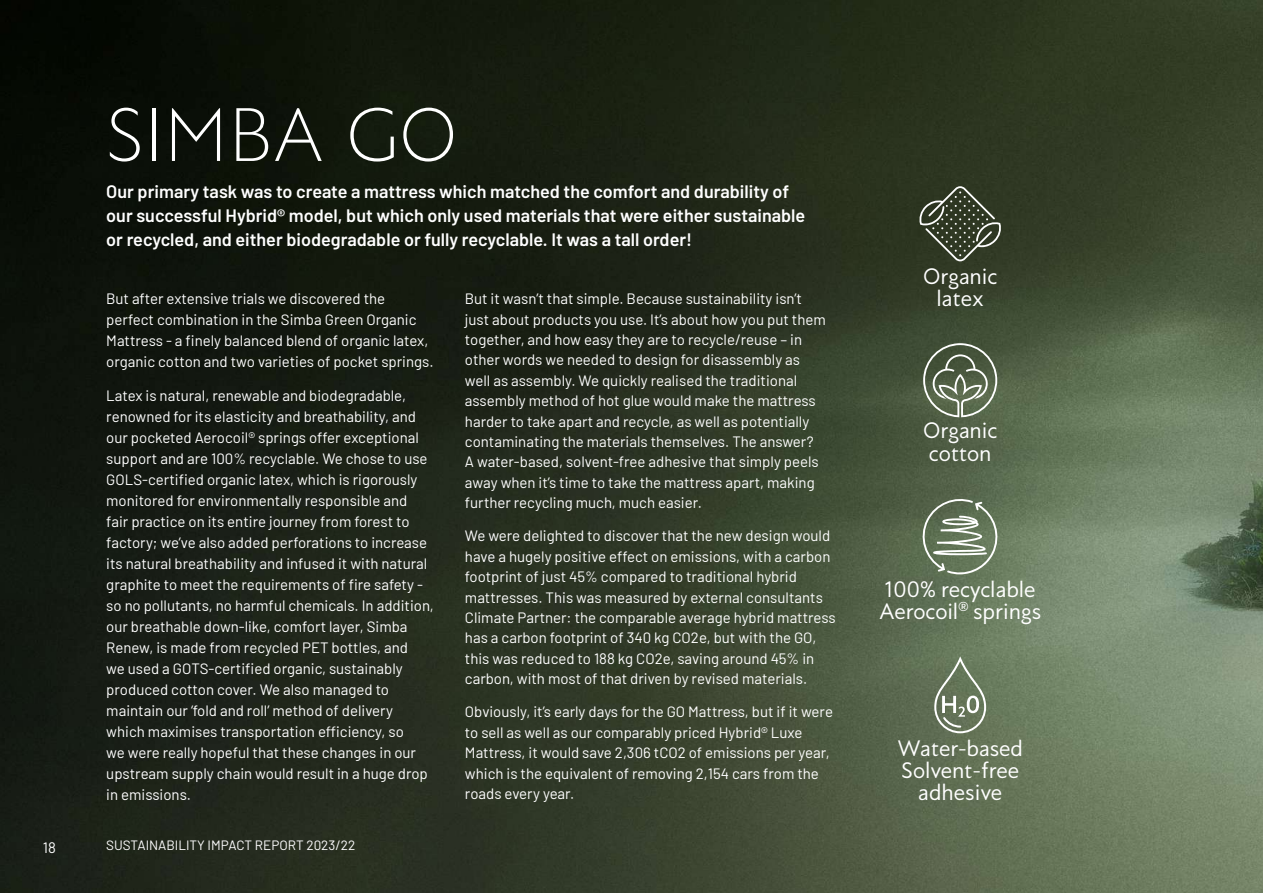
<style>
.page{position:relative;width:1263px;height:893px;background:#fff}
.page>*{position:absolute;margin:0;border:0;box-sizing:border-box;transform-origin:0 0}
.t1{font:75px "Astro 20";letter-spacing:.01em;color:#fff}
.t2{font:22.2px/22.2px "Astro 40";letter-spacing:-.005em;color:#fff;text-align:center}
.t3{font:600 18px/24px "Barlow";color:#fff}
.t4{font:15px/21px "Barlow";color:#fff}
.t5{font:13.5px "Barlow";color:#fff}
</style>
<div class="page">
<img style="left:0;top:0;width:1263px;height:893px">
<svg style="left:923px;top:343px;width:74px;height:74px;background:#6d7963"></svg>
<svg style="left:934px;top:656px;width:52px;height:77px;background:#7e8c74"></svg>
<svg style="left:918px;top:186px;width:84px;height:75px;background:#464e3c"></svg>
<svg style="left:918px;top:495px;width:84px;height:81px;background:#78876f"></svg>
<p class="t4" style="left:43px;top:836px;width:15px">18</p>
<h1 class="t1" style="left:106px;top:81px;width:352px">SIMBA GO</h1>
<p class="t3" style="left:106px;top:178px;width:700px">Our primary task was to create a mattress which matched the comfort and durability of our successful Hybrid® model, but which only used materials that were either sustainable or recycled, and either biodegradable or fully recyclable. It was a tall order!</p>
<p class="t4" style="left:106px;top:287px;width:329px">But after extensive trials we discovered the perfect combination in the Simba Green Organic Mattress - a finely balanced blend of organic latex, organic cotton and two varieties of pocket springs.</p>
<p class="t4" style="left:106px;top:384px;width:329px">Latex is natural, renewable and biodegradable, renowned for its elasticity and breathability, and our pocketed Aerocoil® springs offer exceptional support and are 100% recyclable. We chose to use GOLS-certified organic latex, which is rigorously monitored for environmentally responsible and<br>fair practice on its entire journey from forest to factory; we’ve also added perforations to increase its natural breathability and infused it with natural graphite to meet the requirements of fire safety - so no pollutants, no harmful chemicals. In addition, our breathable down-like, comfort layer, Simba Renew, is made from recycled PET bottles, and<br>we used a GOTS-certified organic, sustainably produced cotton cover. We also managed to maintain our ‘fold and roll’ method of delivery which maximises transportation efficiency, so<br>we were really hopeful that these changes in our upstream supply chain would result in a huge drop in emissions.</p>
<p class="t5" style="left:106px;top:836px;width:250px">SUSTAINABILITY IMPACT REPORT 2023/22</p>
<p class="t4" style="left:465px;top:287px;width:362px;line-height:20.4px">But it wasn’t that simple. Because sustainability isn’t just about products you use. It’s about how you put them together, and how easy they are to recycle/reuse – in other words we needed to design for disassembly as well as assembly. We quickly realised the traditional assembly method of hot glue would make the mattress harder to take apart and recycle, as well as potentially contaminating the materials themselves. The answer?<br>A water-based, solvent-free adhesive that simply peels away when it’s time to take the mattress apart, making further recycling much, much easier.</p>
<p class="t4" style="left:465px;top:525px;width:372px;line-height:20.4px">We were delighted to discover that the new design would have a hugely positive effect on emissions, with a carbon footprint of just 45% compared to traditional hybrid mattresses. This was measured by external consultants Climate Partner: the comparable average hybrid mattress has a carbon footprint of 340 kg CO2e, but with the GO, this was reduced to 188 kg CO2e, saving around 45% in carbon, with most of that driven by revised materials.</p>
<p class="t4" style="left:465px;top:700px;width:370px;line-height:20.4px">Obviously, it’s early days for the GO Mattress, but if it were to sell as well as our comparably priced Hybrid® Luxe Mattress, it would save 2,306 tCO2 of emissions per year, which is the equivalent of removing 2,154 cars from the roads every year.</p>
<h2 class="t2" style="left:923px;top:263px;width:76px">Organic latex</h2>
<h2 class="t2" style="left:923px;top:418px;width:76px;text-align:left">Organic cotton</h2>
<h2 class="t2" style="left:879px;top:576px;width:164px;text-align:left">100% recyclable<br>Aerocoil<sup>®</sup> springs</h2>
<h2 class="t2" style="left:897px;top:735px;width:127px">Water-based<br>Solvent-free adhesive</h2>
</div>
